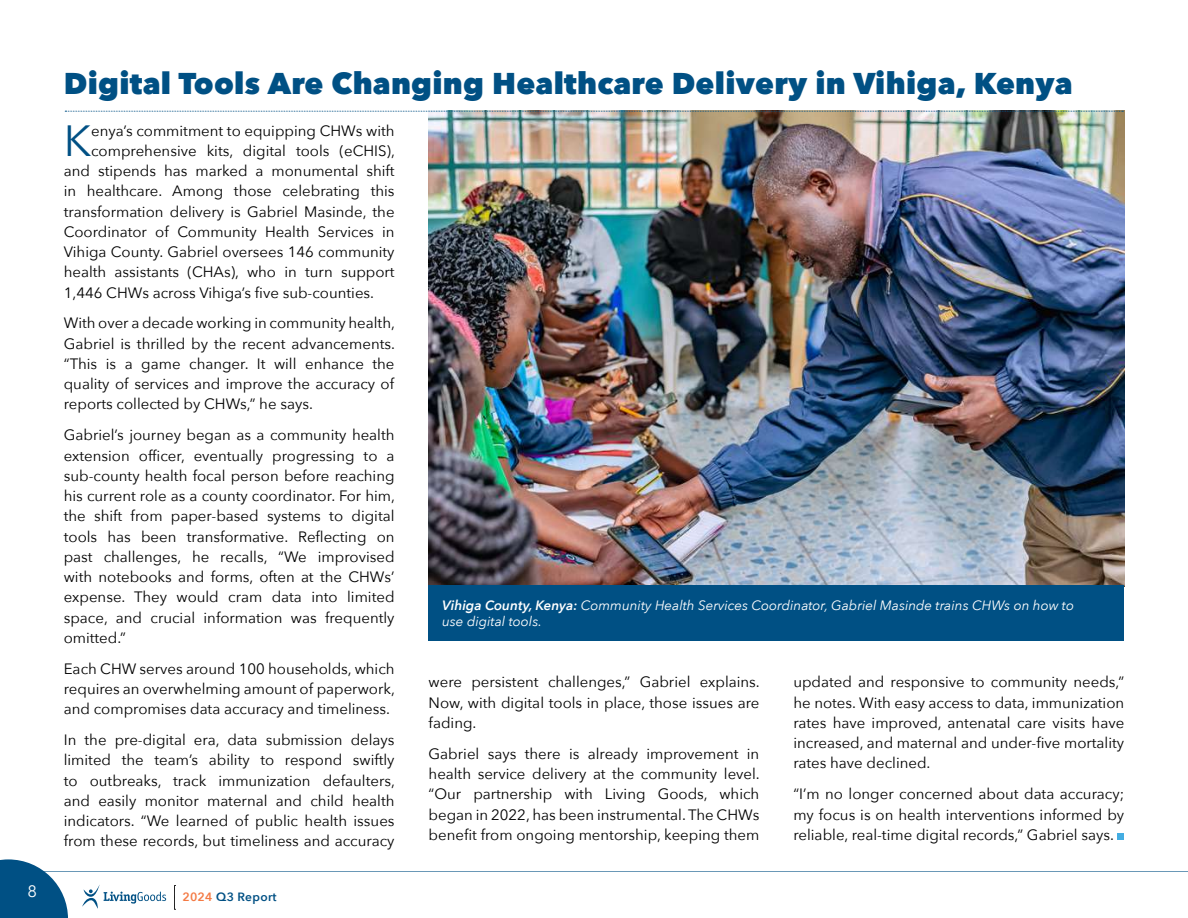
<style>
.page{position:relative;width:1188px;height:918px;background:#fff}
.page>*{position:absolute;margin:0;border:0;box-sizing:border-box;transform-origin:0 0}
.t1{font:43.65px "Avenir Next";color:#005084}
.t2{font:800 30px "Avenir Next";letter-spacing:.01em;color:#005084}
.t3{font:16.5px "Avenir Next";color:#fff}
.t4{font:15px/20.2px "Avenir Next";color:#000;text-align:justify}
.t5{font:italic 13.5px/16.5px "Avenir Next";color:#fff}
.t6{font:600 12px "Avenir Next";letter-spacing:.025em;color:#005084}
.s1{font-weight:600}
.s2{color:#f47a44}
</style>
<div class="page">
<svg style="left:174px;top:885px;width:2px;height:25px"></svg>
<svg style="left:82px;top:885px;width:84px;height:24px"></svg>
<svg style="left:0;top:859px;width:68px;height:59px"></svg>
<img style="left:429px;top:111px;width:695px;height:475px">
<div style="left:429px;top:586px;width:695px;height:55px;background:#005084"></div>
<div style="left:1117px;top:833px;width:7px;height:7px;background:#44ade2"></div>
<hr style="left:0;top:871px;width:1188px;height:1px;background:#005084">
<svg style="left:65px;top:111px;width:1058px;height:1px"></svg>
<p class="t3" style="left:27px;top:877px;width:11px">8</p>
<h2 class="t2" style="left:64px;top:65px;width:1010px">Digital Tools Are Changing Healthcare Delivery in Vihiga, Kenya</h2>
<h1 class="t1" style="left:64px;top:104px;width:29px">K</h1>
<p class="t4" style="left:91px;top:120px;width:305px">enya’s commitment to equipping CHWs with</p>
<p class="t4" style="left:91px;top:140px;width:305px">comprehensive kits, digital tools (eCHIS),</p>
<p class="t4" style="left:64px;top:160px;width:332px">and stipends has marked a monumental shift</p>
<p class="t4" style="left:64px;top:180px;width:332px">in healthcare. Among those celebrating this</p>
<p class="t4" style="left:64px;top:201px;width:332px">transformation delivery is Gabriel Masinde, the</p>
<p class="t4" style="left:64px;top:221px;width:332px">Coordinator of Community Health Services in</p>
<p class="t4" style="left:64px;top:241px;width:332px">Vihiga County. Gabriel oversees 146 community</p>
<p class="t4" style="left:64px;top:261px;width:332px">health assistants (CHAs), who in turn support</p>
<p class="t4" style="left:64px;top:282px;width:312px">1,446 CHWs across Vihiga’s five sub-counties.</p>
<p class="t4" style="left:64px;top:312px;width:333px">With over a decade working in community health, Gabriel is thrilled by the recent advancements. “This is a game changer. It will enhance the quality of services and improve the accuracy of reports collected by CHWs,” he says.</p>
<p class="t4" style="left:64px;top:424px;width:333px">Gabriel’s journey began as a community health extension officer, eventually progressing to a sub-county health focal person before reaching his current role as a county coordinator. For him, the shift from paper-based systems to digital tools has been transformative. Reflecting on past challenges, he recalls, “We improvised with notebooks and forms, often at the CHWs’ expense. They would cram data into limited space, and crucial information was frequently omitted.”</p>
<p class="t4" style="left:64px;top:658px;width:333px">Each CHW serves around 100 households, which requires an overwhelming amount of paperwork, and compromises data accuracy and timeliness.</p>
<p class="t4" style="left:64px;top:729px;width:333px">In the pre-digital era, data submission delays limited the team’s ability to respond swiftly to outbreaks, track immunization defaulters, and easily monitor maternal and child health indicators. “We learned of public health issues from these records, but timeliness and accuracy</p>
<p class="t5" style="left:442px;top:596px;width:633px"><span class="s1">Vihiga County, Kenya:</span> Community Health Services Coordinator, Gabriel Masinde trains CHWs on how to use digital tools.</p>
<p class="t4" style="left:793px;top:671px;width:332px">updated and responsive to community needs,” he notes. With easy access to data, immunization rates have improved, antenatal care visits have increased, and maternal and under-five mortality rates have declined.</p>
<p class="t4" style="left:793px;top:783px;width:332px">“I’m no longer concerned about data accuracy; my focus is on health interventions informed by reliable, real-time digital records,” Gabriel says.</p>
<p class="t4" style="left:429px;top:671px;width:333px">were persistent challenges,” Gabriel explains.<br>Now, with digital tools in place, those issues are fading.</p>
<p class="t4" style="left:429px;top:743px;width:333px">Gabriel says there is already improvement in health service delivery at the community level. “Our partnership with Living Goods, which began in 2022, has been instrumental. The CHWs benefit from ongoing mentorship, keeping them</p>
<p class="t6" style="left:182px;top:887px;width:96px"><span class="s2">2024</span> Q3 Report</p>
</div>
